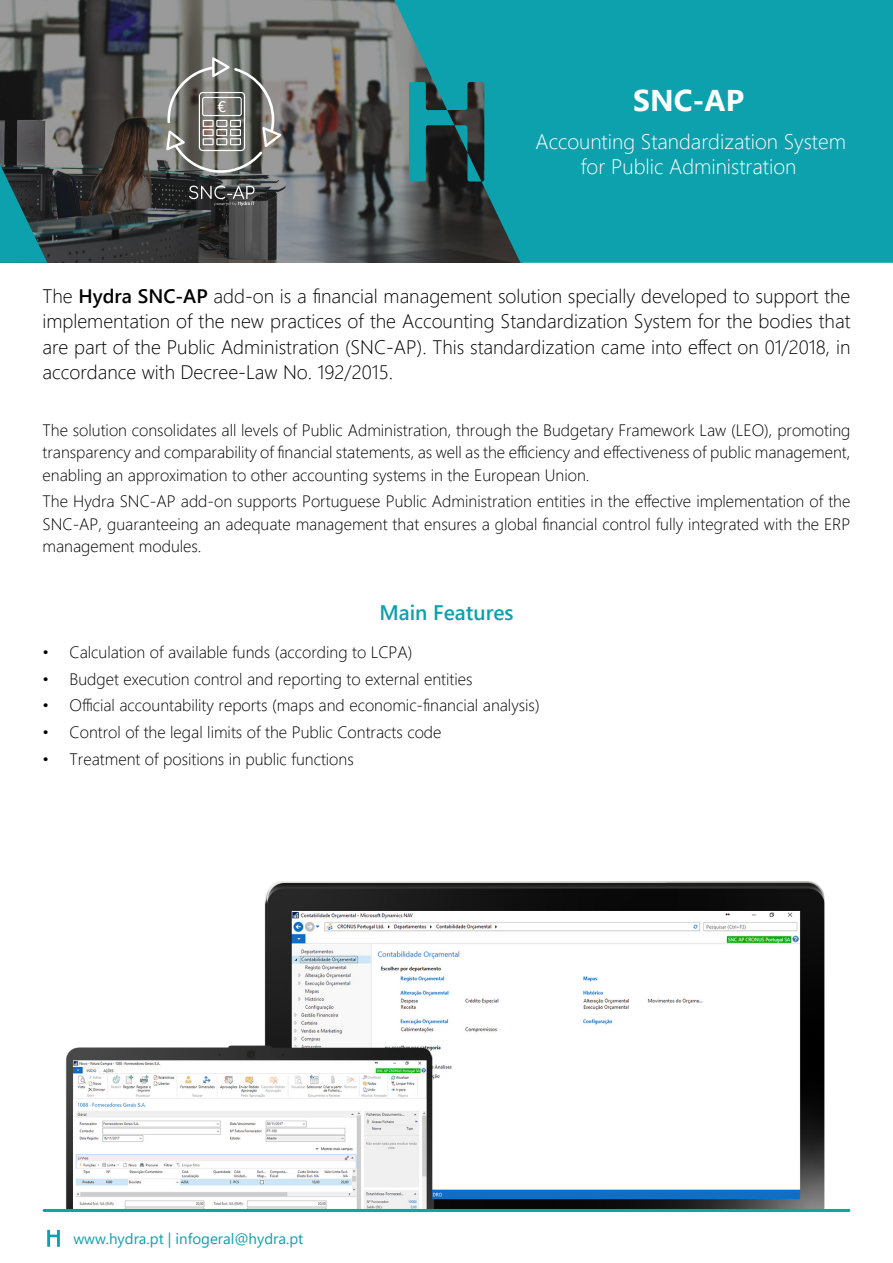
<style>
.page{position:relative;width:893px;height:1263px;background:#fff}
.page>*{position:absolute;margin:0;border:0;box-sizing:border-box;transform-origin:0 0}
.t1{font:700 30px "Segoe UI";color:#fff}
.t2{font:300 21px/25.5px "Segoe UI";color:#fff;text-align:center}
.t3{font:600 21px "Segoe UI";color:#0ca1ad}
.t4{font:300 19.5px/25.5px "Segoe UI";color:#000;text-align:justify}
.t5{font:300 16.5px/22.5px "Segoe UI";color:#000;text-align:justify}
.t6{font:15px "Segoe UI";color:#0ca1ad}
.s1{font-weight:600}
</style>
<div class="page">
<svg style="left:47px;top:1230px;width:13px;height:17px"></svg>
<svg style="left:0;top:0;width:394px;height:263px;background:#595959"></svg>
<img style="left:65px;top:882px;width:760px;height:327px">
<hr style="left:44px;top:1209px;width:805px;height:3px;background:#0ca1ad">
<svg style="left:0;top:164px;width:47px;height:99px;background:#1d696f"></svg>
<svg style="left:394px;top:0;width:499px;height:263px;background:#1395a0"></svg>
<svg style="left:189px;top:186px;width:66px;height:20px"></svg>
<svg style="left:166px;top:57px;width:115px;height:116px;background:#83837f"></svg>
<h1 class="t1" style="left:633px;top:72px;width:112px">SNC-AP</h1>
<p class="t2" style="left:535px;top:127px;width:312px">Accounting Standardization System for Public Administration</p>
<p class="t4" style="left:43px;top:281px;width:809px">The <span class="s1">Hydra SNC-AP</span> add-on is a financial management solution specially developed to support the implementation of the new practices of the Accounting Standardization System for the bodies that are part of the Public Administration (SNC-AP). This standardization came into effect on 01/2018, in accordance with Decree-Law No. 192/2015.</p>
<p class="t5" style="left:43px;top:417px;width:809px">The solution consolidates all levels of Public Administration, through the Budgetary Framework Law (LEO), promoting transparency and comparability of financial statements, as well as the efficiency and effectiveness of public management, enabling an approximation to other accounting systems in the European Union.</p>
<p class="t5" style="left:43px;top:489px;width:809px">The Hydra SNC-AP add-on supports Portuguese Public Administration entities in the effective implementation of the SNC-AP, guaranteeing an adequate management that ensures a global financial control fully integrated with the ERP management modules.</p>
<p class="t3" style="left:379px;top:593px;width:136px">Main Features</p>
<p class="t5" style="left:43px;top:639px;width:372px">• Calculation of available funds (according to LCPA)</p>
<p class="t5" style="left:43px;top:666px;width:431px">• Budget execution control and reporting to external entities</p>
<p class="t5" style="left:43px;top:692px;width:499px">• Official accountability reports (maps and economic-financial analysis)</p>
<p class="t5" style="left:43px;top:719px;width:400px">• Control of the legal limits of the Public Contracts code</p>
<p class="t5" style="left:43px;top:746px;width:313px">• Treatment of positions in public functions</p>
<p class="t6" style="left:73px;top:1224px;width:231px">www.hydra.pt | infogeral@hydra.pt</p>
</div>
